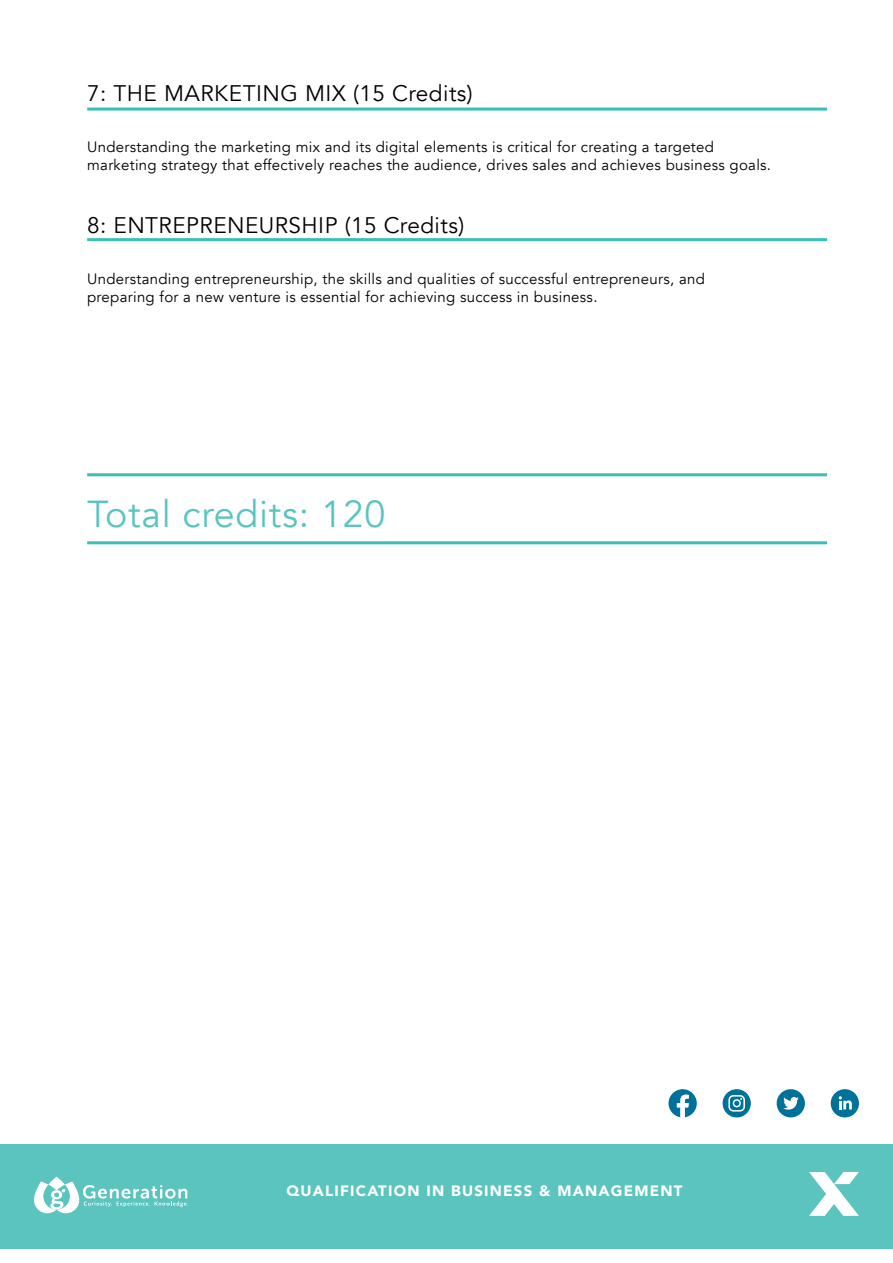
<style>
.page{position:relative;width:893px;height:1263px;background:#fff}
.page>*{position:absolute;margin:0;border:0;box-sizing:border-box;transform-origin:0 0}
.t1{font:37.5px "Avenir";letter-spacing:.02em;color:#5bc4bf}
.t2{font:22.5px "Avenir";letter-spacing:.02em;color:#000}
.t3{font:15px/18px "Avenir";letter-spacing:.02em;color:#000}
.t4{font:900 15px "Avenir";letter-spacing:.08em;color:#fff}
</style>
<div class="page">
<div style="left:0;top:1144px;width:893px;height:105px;background:#5bc4bf"></div>
<svg style="left:809px;top:1172px;width:50px;height:44px"></svg>
<svg style="left:34px;top:1177px;width:154px;height:36px"></svg>
<hr style="left:87px;top:473px;width:740px;height:3px;background:#38bfb8">
<hr style="left:87px;top:238px;width:740px;height:3px;background:#38bfb8">
<hr style="left:87px;top:108px;width:740px;height:3px;background:#38bfb8">
<hr style="left:87px;top:541px;width:740px;height:3px;background:#38bfb8">
<svg style="left:668px;top:1089px;width:29px;height:28px"></svg>
<div style="left:723px;top:1089px;width:28px;height:28px;background:#00729a;border-radius:50%"></div>
<svg style="left:728px;top:1095px;width:17px;height:16px"></svg>
<div style="left:777px;top:1089px;width:28px;height:28px;background:#00729a;border-radius:50%"></div>
<svg style="left:783px;top:1097px;width:16px;height:13px"></svg>
<div style="left:831px;top:1089px;width:28px;height:28px;background:#00729a;border-radius:50%"></div>
<svg style="left:839px;top:1096px;width:13px;height:13px"></svg>
<h2 class="t2" style="left:87px;top:80px;width:387px">7: THE MARKETING MIX (15 Credits)</h2>
<p class="t3" style="left:87px;top:138px;width:685px">Understanding the marketing mix and its digital elements is critical for creating a targeted marketing strategy that effectively reaches the audience, drives sales and achieves business goals.</p>
<h2 class="t2" style="left:87px;top:212px;width:379px">8: ENTREPRENEURSHIP (15 Credits)</h2>
<p class="t3" style="left:87px;top:270px;width:619px">Understanding entrepreneurship, the skills and qualities of successful entrepreneurs, and preparing for a new venture is essential for achieving success in business.</p>
<h1 class="t1" style="left:87px;top:492px;width:300px">Total credits: 120</h1>
<p class="t4" style="left:287px;top:1178px;width:397px">QUALIFICATION IN BUSINESS &amp; MANAGEMENT</p>
</div>
